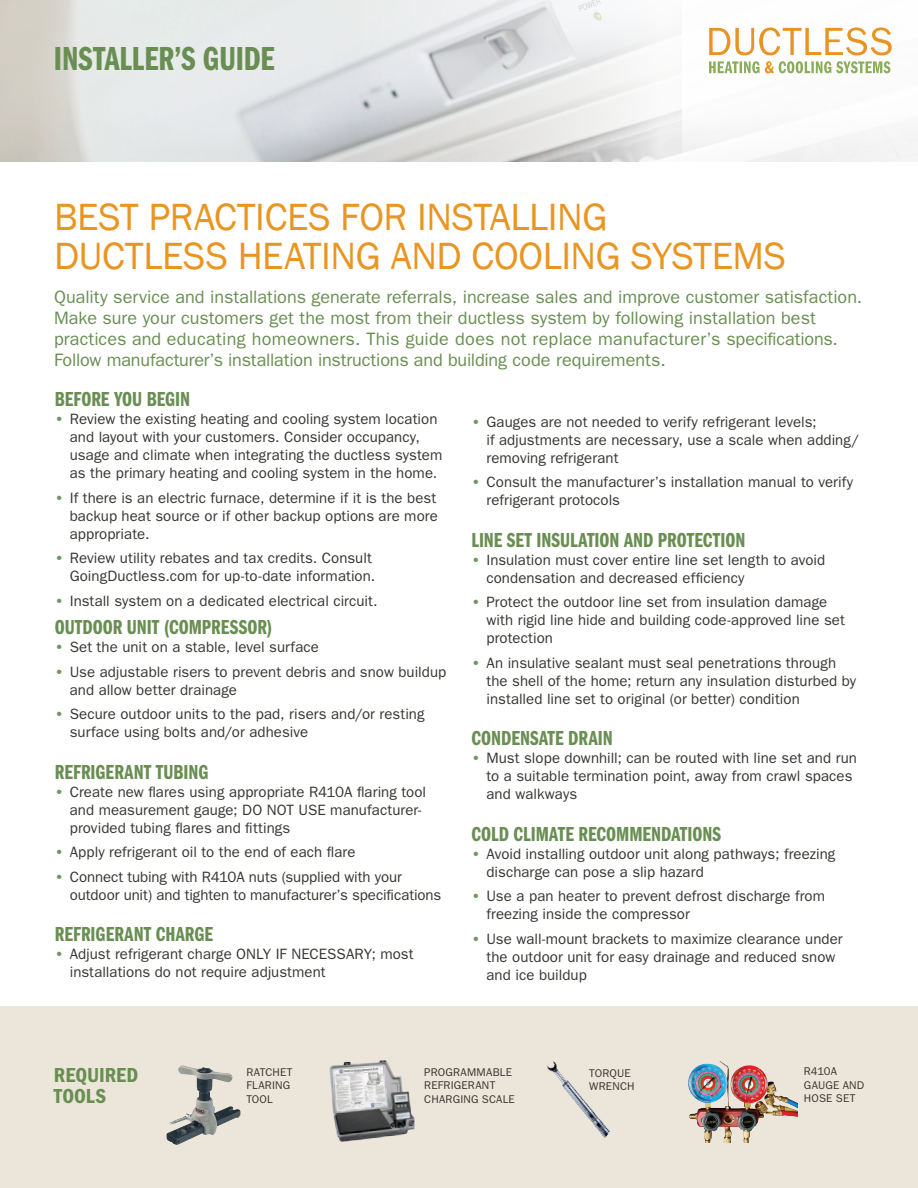
<style>
.page{position:relative;width:918px;height:1188px;background:#fff}
.page>*{position:absolute;margin:0;border:0;box-sizing:border-box;transform-origin:0 0}
.headline-opt2{font:39px/39px "Franklin Gothic";letter-spacing:-.01em;color:#e99522}
.subhead_02-opt2{font:34.5px "ITC Franklin Gothic Std Dm Cp";color:#698e52}
.subhead_02-opt2-2{font:21px "ITC Franklin Gothic Std Dm Cp";color:#698e52}
.pull_quote-opt2{font:21px/21px "ITC Franklin Gothic Std Dm Cd";color:#698e52}
.intro-opt_2{font:18px/21px "ITC Franklin Gothic Std";color:#698e52}
.t1{font:15px/18px "ITC Franklin Gothic Std";letter-spacing:.005em;color:#383531}
.tools{font:11.25px/13.5px "ITC Franklin Gothic Std";letter-spacing:.02em;color:#383531}
.s1{font-weight:600;color:#749661}
</style>
<div class="page">
<div style="left:0;top:1007px;width:918px;height:181px;background:#ebe6d9"></div>
<svg style="left:0;top:0;width:682px;height:162px;background:#e0e1e1"></svg>
<img style="left:547px;top:1061px;width:63px;height:77px">
<img style="left:688px;top:1061px;width:109px;height:82px">
<img style="left:166px;top:1065px;width:75px;height:80px">
<img style="left:329px;top:1060px;width:85px;height:82px">
<svg style="left:709px;top:27px;width:183px;height:28px"></svg>
<svg style="left:709px;top:61px;width:181px;height:12px"></svg>
<p class="subhead_02-opt2" style="left:54px;top:40px;width:222px">INSTALLER’S GUIDE</p>
<p class="headline-opt2" style="left:54px;top:198px;width:734px">BEST PRACTICES FOR INSTALLING<br>DUCTLESS HEATING AND COOLING SYSTEMS</p>
<p class="intro-opt_2" style="left:54px;top:287px;width:810px">Quality service and installations generate referrals, increase sales and improve customer satisfaction.<br>Make sure your customers get the most from their ductless system by following installation best practices and educating homeowners. This guide does not replace manufacturer’s specifications.<br>Follow manufacturer’s installation instructions and building code requirements.</p>
<p class="subhead_02-opt2-2" style="left:55px;top:387px;width:137px">BEFORE YOU BEGIN</p>
<p class="t1" style="left:70px;top:410px;width:374px;text-indent:-15px"><span class="s1">•</span> Review the existing heating and cooling system location and layout with your customers. Consider occupancy, usage and climate when integrating the ductless system as the primary heating and cooling system in the home.</p>
<p class="t1" style="left:70px;top:489px;width:370px;text-align:justify;text-indent:-15px"><span class="s1">•</span> If there is an electric furnace, determine if it is the best backup heat source or if other backup options are more appropriate.</p>
<p class="t1" style="left:55px;top:549px;width:322px;text-align:right"><span class="s1">•</span> Review utility rebates and tax credits. Consult<br>GoingDuctless.com for up-to-date information.</p>
<p class="t1" style="left:55px;top:592px;width:324px"><span class="s1">•</span> Install system on a dedicated electrical circuit.</p>
<p class="subhead_02-opt2-2" style="left:55px;top:615px;width:219px">OUTDOOR UNIT (COMPRESSOR)</p>
<p class="t1" style="left:55px;top:638px;width:266px"><span class="s1">•</span> Set the unit on a stable, level surface</p>
<p class="t1" style="left:70px;top:663px;width:378px;text-indent:-15px"><span class="s1">•</span> Use adjustable risers to prevent debris and snow buildup and allow better drainage</p>
<p class="t1" style="left:70px;top:705px;width:356px;text-indent:-15px"><span class="s1">•</span> Secure outdoor units to the pad, risers and/or resting surface using bolts and/or adhesive</p>
<p class="subhead_02-opt2-2" style="left:55px;top:760px;width:155px">REFRIGERANT TUBING</p>
<p class="t1" style="left:70px;top:783px;width:358px;text-indent:-15px"><span class="s1">•</span> Create new flares using appropriate R410A flaring tool and measurement gauge; DO NOT USE manufacturer&shy;provided tubing flares and fittings</p>
<p class="t1" style="left:55px;top:843px;width:302px"><span class="s1">•</span> Apply refrigerant oil to the end of each flare</p>
<p class="t1" style="left:70px;top:868px;width:373px;text-indent:-15px"><span class="s1">•</span> Connect tubing with R410A nuts (supplied with your outdoor unit) and tighten to manufacturer’s specifications</p>
<p class="subhead_02-opt2-2" style="left:55px;top:923px;width:160px">REFRIGERANT CHARGE</p>
<p class="t1" style="left:70px;top:945px;width:345px;text-indent:-15px"><span class="s1">•</span> Adjust refrigerant charge ONLY IF NECESSARY; most installations do not require adjustment</p>
<p class="t1" style="left:486px;top:413px;width:375px;text-indent:-15px"><span class="s1">•</span> Gauges are not needed to verify refrigerant levels;<br>if adjustments are necessary, use a scale when adding/ removing refrigerant</p>
<p class="t1" style="left:486px;top:473px;width:368px;text-indent:-15px"><span class="s1">•</span> Consult the manufacturer’s installation manual to verify refrigerant protocols</p>
<p class="subhead_02-opt2-2" style="left:471px;top:528px;width:276px">LINE SET INSULATION AND PROTECTION</p>
<p class="t1" style="left:486px;top:551px;width:340px;text-indent:-15px"><span class="s1">•</span> Insulation must cover entire line set length to avoid condensation and decreased efficiency</p>
<p class="t1" style="left:486px;top:593px;width:360px;text-indent:-15px"><span class="s1">•</span> Protect the outdoor line set from insulation damage with rigid line hide and building code-approved line set protection</p>
<p class="t1" style="left:486px;top:654px;width:371px;text-indent:-15px"><span class="s1">•</span> An insulative sealant must seal penetrations through the shell of the home; return any insulation disturbed by installed line set to original (or better) condition</p>
<p class="subhead_02-opt2-2" style="left:471px;top:727px;width:143px">CONDENSATE DRAIN</p>
<p class="t1" style="left:486px;top:749px;width:372px;text-indent:-15px"><span class="s1">•</span> Must slope downhill; can be routed with line set and run to a suitable termination point, away from crawl spaces and walkways</p>
<p class="subhead_02-opt2-2" style="left:471px;top:822px;width:251px">COLD CLIMATE RECOMMENDATIONS</p>
<p class="t1" style="left:486px;top:845px;width:351px;text-indent:-15px"><span class="s1">•</span> Avoid installing outdoor unit along pathways; freezing discharge can pose a slip hazard</p>
<p class="t1" style="left:486px;top:887px;width:340px;text-indent:-15px"><span class="s1">•</span> Use a pan heater to prevent defrost discharge from freezing inside the compressor</p>
<p class="t1" style="left:486px;top:930px;width:358px;text-indent:-15px"><span class="s1">•</span> Use wall-mount brackets to maximize clearance under the outdoor unit for easy drainage and reduced snow and ice buildup</p>
<p class="pull_quote-opt2" style="left:54px;top:1065px;width:86px">REQUIRED<br>TOOLS</p>
<p class="tools" style="left:589px;top:1066px;width:47px">TORQUE<br>WRENCH</p>
<p class="tools" style="left:804px;top:1065px;width:62px">R410A<br>GAUGE AND<br>HOSE SET</p>
<p class="tools" style="left:246px;top:1065px;width:48px">RATCHET<br>FLARING<br>TOOL</p>
<p class="tools" style="left:424px;top:1065px;width:92px">PROGRAMMABLE<br>REFRIGERANT<br>CHARGING SCALE</p>
</div>
